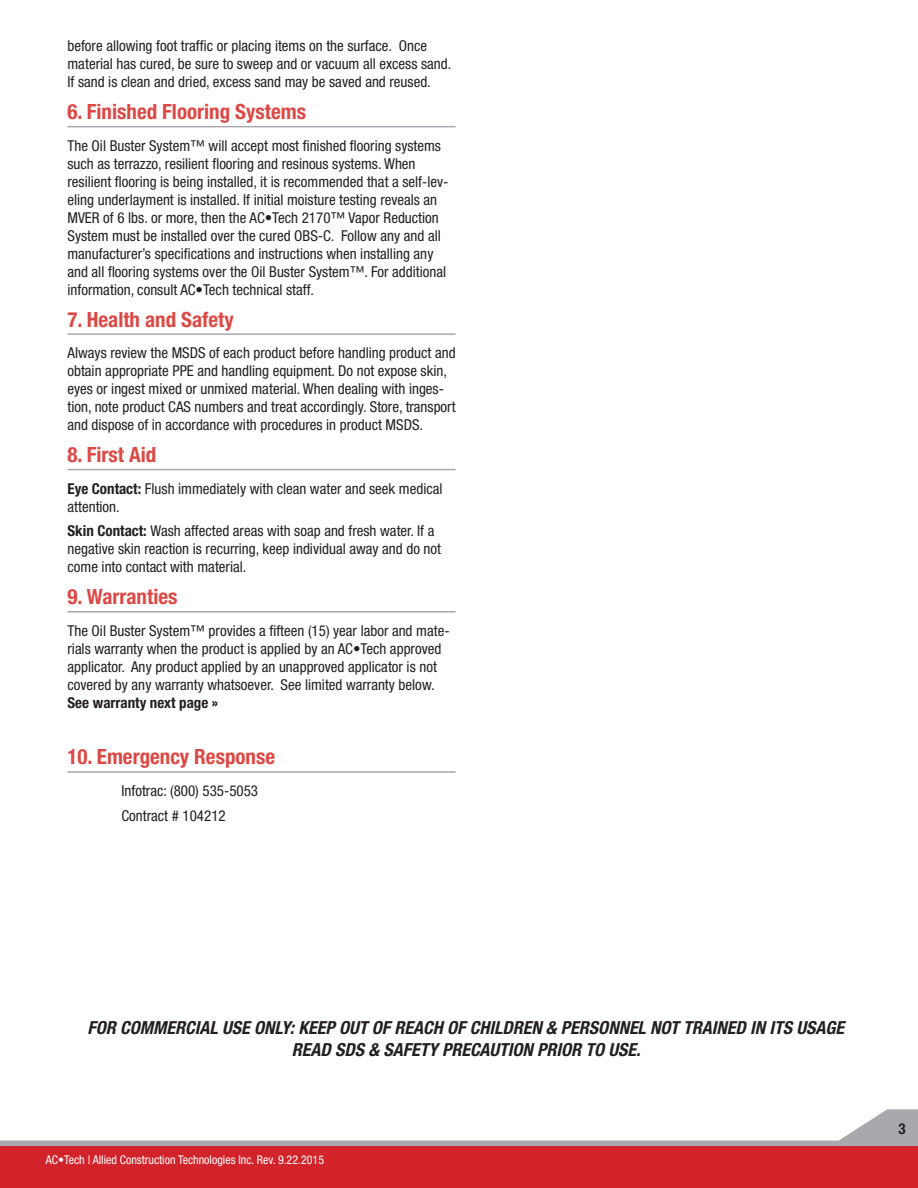
<style>
.page{position:relative;width:918px;height:1188px;background:#fff}
.page>*{position:absolute;margin:0;border:0;box-sizing:border-box;transform-origin:0 0}
.t1{font:700 condensed 21px "Helvetica Neue LT Std";color:#dc4945}
.t2{font:italic 700 condensed 18px/21.6px "Helvetica Neue LT Std";color:#231f20;text-align:center}
.t3{font:condensed 15px/18px "Helvetica Neue LT Std";color:#231f20}
.t4{font:700 condensed 15px "Helvetica Neue LT Std";color:#231f20}
.t5{font:condensed 12px "Helvetica Neue LT Std";color:#fff}
.s1{font-weight:700}
</style>
<div class="page">
<svg style="left:0;top:1109px;width:918px;height:37px"></svg>
<div style="left:0;top:1146px;width:918px;height:42px;background:#d2232a"></div>
<hr style="left:68px;top:126px;width:388px;height:1px;background:#a8a8ad">
<hr style="left:68px;top:333px;width:388px;height:2px;background:#a8a8ad">
<hr style="left:68px;top:469px;width:388px;height:1px;background:#a8a8ad">
<hr style="left:68px;top:611px;width:388px;height:2px;background:#a8a8ad">
<hr style="left:68px;top:771px;width:388px;height:2px;background:#a8a8ad">
<p class="t3" style="left:68px;top:39px;width:385px">before allowing foot traffic or placing items on the surface. Once material has cured, be sure to sweep and or vacuum all excess sand.<br>If sand is clean and dried, excess sand may be saved and reused.</p>
<h1 class="t1" style="left:68px;top:104px;width:240px">6. Finished Flooring Systems</h1>
<p class="t3" style="left:68px;top:138px;width:383px">The Oil Buster System™ will accept most finished flooring systems such as terrazzo, resilient flooring and resinous systems. When resilient flooring is being installed, it is recommended that a self-lev&shy;eling underlayment is installed. If initial moisture testing reveals an MVER of 6 lbs. or more, then the AC•Tech 2170™ Vapor Reduction System must be installed over the cured OBS-C. Follow any and all manufacturer’s specifications and instructions when installing any and all flooring systems over the Oil Buster System™. For additional information, consult AC•Tech technical staff.</p>
<h1 class="t1" style="left:68px;top:312px;width:168px">7. Health and Safety</h1>
<p class="t3" style="left:68px;top:346px;width:390px">Always review the MSDS of each product before handling product and obtain appropriate PPE and handling equipment. Do not expose skin, eyes or ingest mixed or unmixed material. When dealing with inges&shy;tion, note product CAS numbers and treat accordingly. Store, transport and dispose of in accordance with procedures in product MSDS.</p>
<h1 class="t1" style="left:68px;top:447px;width:90px">8. First Aid</h1>
<p class="t3" style="left:68px;top:481px;width:377px"><span class="s1">Eye Contact:</span> Flush immediately with clean water and seek medical attention.</p>
<p class="t3" style="left:68px;top:524px;width:375px"><span class="s1">Skin Contact:</span> Wash affected areas with soap and fresh water. If a negative skin reaction is recurring, keep individual away and do not come into contact with material.</p>
<h1 class="t1" style="left:68px;top:589px;width:111px">9. Warranties</h1>
<p class="t3" style="left:68px;top:623px;width:384px">The Oil Buster System™ provides a fifteen (15) year labor and mate&shy;rials warranty when the product is applied by an AC•Tech approved applicator. Any product applied by an unapproved applicator is not covered by any warranty whatsoever. See limited warranty below.</p>
<p class="t4" style="left:68px;top:697px;width:152px">See warranty next page »</p>
<h1 class="t1" style="left:68px;top:750px;width:209px">10. Emergency Response</h1>
<p class="t3" style="left:122px;top:780px;width:138px;line-height:24.8px">Infotrac: (800) 535-5053<br>Contract # 104212</p>
<p class="t2" style="left:87px;top:1019px;width:758px">FOR COMMERCIAL USE ONLY: KEEP OUT OF REACH OF CHILDREN &amp; PERSONNEL NOT TRAINED IN ITS USAGE<br>READ SDS &amp; SAFETY PRECAUTION PRIOR TO USE.</p>
<p class="t5" style="left:46px;top:1155px;width:280px">AC•Tech | Allied Construction Technologies Inc. Rev. 9.22.2015</p>
<p class="t4" style="left:898px;top:1123px;width:9px">3</p>
</div>
